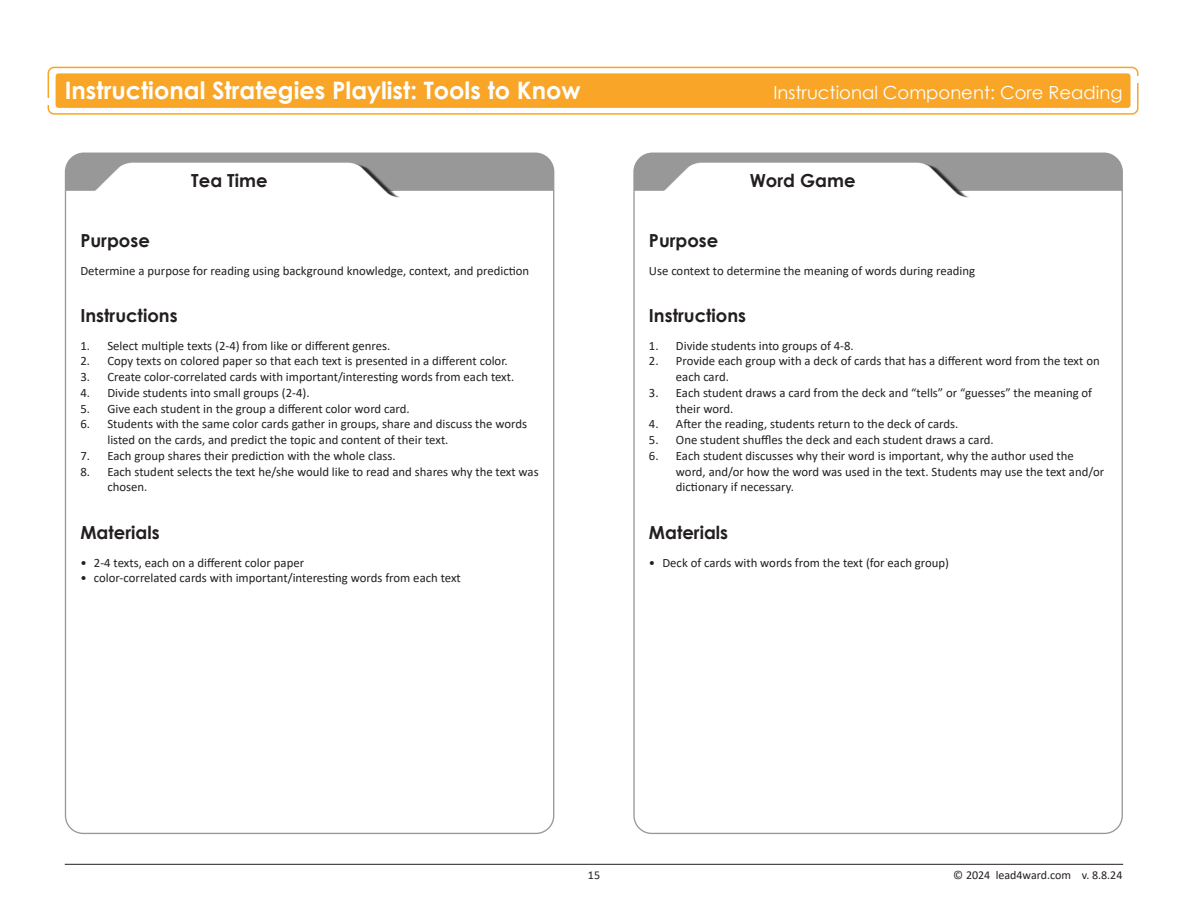
<style>
.page{position:relative;width:1188px;height:918px;background:#fff}
.page>*{position:absolute;margin:0;border:0;box-sizing:border-box;transform-origin:0 0}
.SE___and_R_or_S{font:700 24px "Century Gothic";color:#fff}
.Heading_1{font:700 18px "Century Gothic";color:#231f20}
.TEKS_Cluster_Title{font:18px "Century Gothic";color:#fff}
.t1{font:12.75px/15.8px "Calibri";color:#231f20}
.t2{font:12px "Calibri";color:#231f20}
</style>
<div class="page">
<div style="left:48px;top:67px;width:1091px;height:48px;border:2px solid #f9a628;border-radius:6px"></div>
<div style="left:56px;top:73px;width:1075px;height:35px;background:#f9a628;border-radius:3px"></div>
<div style="left:38px;top:98px;width:15px;height:7px;background:#fff"></div>
<div style="left:1134px;top:76px;width:14px;height:7px;background:#fff"></div>
<img style="left:65px;top:152px;width:489px;height:46px">
<hr style="left:65px;top:864px;width:1058px;height:1px;background:#231f20">
<img style="left:635px;top:152px;width:487px;height:46px">
<p class="SE___and_R_or_S" style="left:65px;top:72px;width:517px">Instructional Strategies Playlist: Tools to Know</p>
<p class="TEKS_Cluster_Title" style="left:773px;top:80px;width:351px">Instructional Component: Core Reading</p>
<p class="Heading_1" style="left:191px;top:167px;width:78px">Tea Time</p>
<p class="Heading_1" style="left:750px;top:167px;width:107px">Word Game</p>
<p class="Heading_1" style="left:80px;top:227px;width:71px">Purpose</p>
<p class="t1" style="left:80px;top:262px;width:450px">Determine a purpose for reading using background knowledge, context, and prediction</p>
<p class="Heading_1" style="left:80px;top:302px;width:99px">Instructions</p>
<p class="t1" style="left:80px;top:337px;width:311px">1. Select multiple texts (2-4) from like or different genres.</p>
<p class="t1" style="left:80px;top:353px;width:429px">2. Copy texts on colored paper so that each text is presented in a different color.</p>
<p class="t1" style="left:80px;top:369px;width:435px">3. Create color-correlated cards with important/interesting words from each text.</p>
<p class="t1" style="left:80px;top:384px;width:231px">4. Divide students into small groups (2-4).</p>
<p class="t1" style="left:80px;top:400px;width:331px">5. Give each student in the group a different color word card.</p>
<p class="t1" style="left:107px;top:416px;width:421px;text-indent:-27px">6. Students with the same color cards gather in groups, share and discuss the words listed on the cards, and predict the topic and content of their text.</p>
<p class="t1" style="left:80px;top:447px;width:317px">7. Each group shares their prediction with the whole class.</p>
<p class="t1" style="left:107px;top:463px;width:433px;text-indent:-27px">8. Each student selects the text he/she would like to read and shares why the text was chosen.</p>
<p class="Heading_1" style="left:80px;top:519px;width:81px">Materials</p>
<p class="t1" style="left:80px;top:554px;width:225px">• 2-4 texts, each on a different color paper</p>
<p class="t1" style="left:80px;top:570px;width:382px">• color-correlated cards with important/interesting words from each text</p>
<p class="Heading_1" style="left:649px;top:227px;width:71px">Purpose</p>
<p class="t1" style="left:649px;top:262px;width:328px">Use context to determine the meaning of words during reading</p>
<p class="Heading_1" style="left:649px;top:302px;width:99px">Instructions</p>
<p class="t1" style="left:649px;top:337px;width:206px">1. Divide students into groups of 4-8.</p>
<p class="t1" style="left:676px;top:353px;width:425px;text-indent:-27px">2. Provide each group with a deck of cards that has a different word from the text on each card.</p>
<p class="t1" style="left:676px;top:384px;width:418px;text-indent:-27px">3. Each student draws a card from the deck and “tells” or “guesses” the meaning of their word.</p>
<p class="t1" style="left:649px;top:416px;width:311px">4. After the reading, students return to the deck of cards.</p>
<p class="t1" style="left:649px;top:432px;width:346px">5. One student shuffles the deck and each student draws a card.</p>
<p class="t1" style="left:676px;top:447px;width:430px;text-indent:-27px">6. Each student discusses why their word is important, why the author used the word, and/or how the word was used in the text. Students may use the text and/or dictionary if necessary.</p>
<p class="Heading_1" style="left:649px;top:519px;width:81px">Materials</p>
<p class="t1" style="left:649px;top:554px;width:302px">• Deck of cards with words from the text (for each group)</p>
<p class="t2" style="left:588px;top:867px;width:14px">15</p>
<p class="t2" style="left:953px;top:867px;width:171px">© 2024 lead4ward.com v. 8.8.24</p>
</div>
